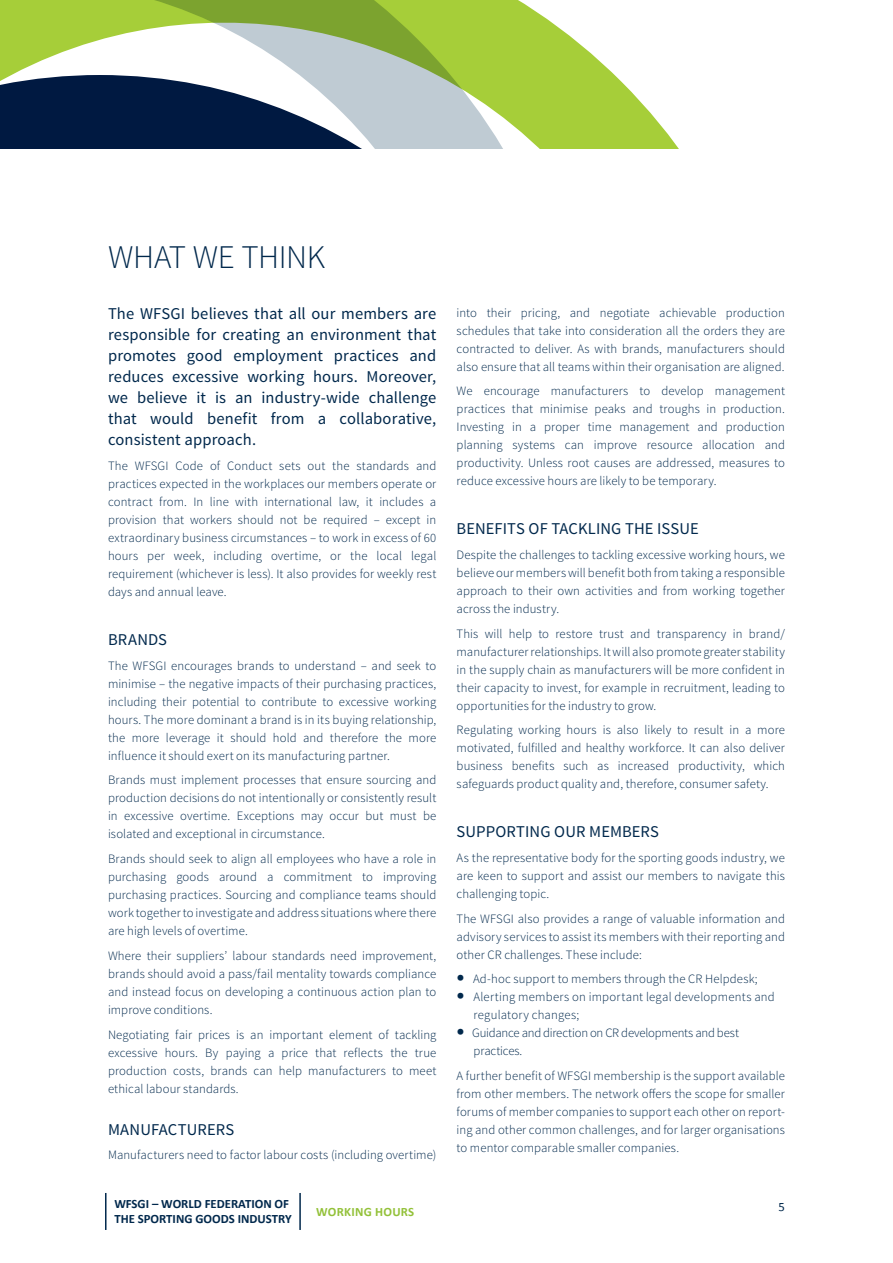
<style>
.page{position:relative;width:893px;height:1263px;background:#fff}
.page>*{position:absolute;margin:0;border:0;box-sizing:border-box;transform-origin:0 0}
._02_Innenseiten_Titl{font:300 33px "Source Sans Pro";letter-spacing:-.015em;color:#00284c}
.Intro_Copy{font:16.5px/21px "Source Sans Pro";letter-spacing:.01em;color:#00284c;text-align:justify}
._02_Text{font:16.5px "Source Sans Pro";letter-spacing:.005em;color:#00284c}
._02_Subtitle{font:16.5px "Source Sans Pro";letter-spacing:.005em;color:#00284c}
._02_Text-2{font:300 12.75px/18px "Source Sans Pro";letter-spacing:.01em;color:#00284c;text-align:justify}
._02_Text-3{font:300 12.75px/18px "Source Sans Pro";letter-spacing:-.015em;color:#00284c}
.t1{font:700 12.75px/15px "Calibri";color:#00284c}
.t2{font:700 12.75px "Calibri";letter-spacing:.02em;color:#93c139}
.t3{font:12.75px "Calibri";color:#00284c}
.s1{font-family:"Calibri";font-weight:700;font-size:16.5px}
</style>
<div class="page">
<hr style="left:105px;top:1193px;width:2px;height:37px;background:#00284c">
<hr style="left:299px;top:1193px;width:2px;height:37px;background:#00284c">
<svg style="left:0;top:0;width:679px;height:149px"></svg>
<p class="_02_Innenseiten_Titl" style="left:108px;top:237px;width:219px">WHAT WE THINK</p>
<p class="Intro_Copy" style="left:108px;top:304px;width:330px">The WFSGI believes that all our members are responsible for creating an environment that promotes good employment practices and reduces excessive working hours. Moreover, we believe it is an industry-wide challenge that would benefit from a collaborative, consistent approach.</p>
<p class="_02_Text-2" style="left:108px;top:457px;width:330px">The WFSGI Code of Conduct sets out the standards and practices expected in the workplaces our members operate or contract from. In line with international law, it includes a provision that workers should not be required – except in extraordinary business circumstances – to work in excess of 60 hours per week, including overtime, or the local legal requirement (whichever is less). It also provides for weekly rest days and annual leave.</p>
<p class="_02_Text" style="left:108px;top:629px;width:61px">BRANDS</p>
<p class="_02_Text-2" style="left:108px;top:656px;width:330px">The WFSGI encourages brands to understand – and seek to minimise – the negative impacts of their purchasing practices, including their potential to contribute to excessive working hours. The more dominant a brand is in its buying relationship, the more leverage it should hold and therefore the more influence it should exert on its manufacturing partner.</p>
<p class="_02_Text-2" style="left:108px;top:771px;width:330px">Brands must implement processes that ensure sourcing and production decisions do not intentionally or consistently result in excessive overtime. Exceptions may occur but must be isolated and exceptional in circumstance.</p>
<p class="_02_Text-2" style="left:108px;top:850px;width:330px">Brands should seek to align all employees who have a role in purchasing goods around a commitment to improving purchasing practices. Sourcing and compliance teams should work together to investigate and address situations where there are high levels of overtime.</p>
<p class="_02_Text-2" style="left:108px;top:947px;width:330px">Where their suppliers’ labour standards need improvement, brands should avoid a pass/fail mentality towards compliance and instead focus on developing a continuous action plan to improve conditions.</p>
<p class="_02_Text-2" style="left:108px;top:1025px;width:330px">Negotiating fair prices is an important element of tackling excessive hours. By paying a price that reflects the true production costs, brands can help manufacturers to meet ethical labour standards.</p>
<p class="_02_Subtitle" style="left:108px;top:1119px;width:128px">MANUFACTURERS</p>
<p class="_02_Text-2" style="left:108px;top:1146px;width:330px">Manufacturers need to factor labour costs (including overtime)</p>
<p class="t1" style="left:114px;top:1196px;width:179px">WFSGI – WORLD FEDERATION OF<br>THE SPORTING GOODS INDUSTRY</p>
<p class="t2" style="left:316px;top:1204px;width:100px">WORKING HOURS</p>
<p class="_02_Text-2" style="left:457px;top:303px;width:330px">into their pricing, and negotiate achievable production schedules that take into consideration all the orders they are contracted to deliver. As with brands, manufacturers should also ensure that all teams within their organisation are aligned.</p>
<p class="_02_Text-2" style="left:457px;top:382px;width:330px">We encourage manufacturers to develop management practices that minimise peaks and troughs in production.<br>Investing in a proper time management and production planning systems can improve resource allocation and productivity. Unless root causes are addressed, measures to reduce excessive hours are likely to be temporary.</p>
<p class="_02_Text" style="left:457px;top:518px;width:244px">BENEFITS OF TACKLING THE ISSUE</p>
<p class="_02_Text-2" style="left:457px;top:546px;width:330px">Despite the challenges to tackling excessive working hours, we believe our members will benefit both from taking a responsible approach to their own activities and from working together across the industry.</p>
<p class="_02_Text-2" style="left:457px;top:624px;width:330px">This will help to restore trust and transparency in brand/ manufacturer relationships. It will also promote greater stability in the supply chain as manufacturers will be more confident in their capacity to invest, for example in recruitment, leading to opportunities for the industry to grow.</p>
<p class="_02_Text-2" style="left:457px;top:721px;width:330px">Regulating working hours is also likely to result in a more motivated, fulfilled and healthy workforce. It can also deliver business benefits such as increased productivity, which safeguards product quality and, therefore, consumer safety.</p>
<p class="_02_Text" style="left:457px;top:821px;width:204px">SUPPORTING OUR MEMBERS</p>
<p class="_02_Text-2" style="left:457px;top:849px;width:330px">As the representative body for the sporting goods industry, we are keen to support and assist our members to navigate this challenging topic.</p>
<p class="_02_Text-2" style="left:457px;top:909px;width:330px">The WFSGI also provides a range of valuable information and advisory services to assist its members with their reporting and other CR challenges. These include:</p>
<p class="_02_Text-2" style="left:457px;top:970px;width:303px"><span class="s1">•</span> Ad-hoc support to members through the CR Helpdesk;</p>
<p class="_02_Text-2" style="left:474px;top:988px;width:303px;text-indent:-17px"><span class="s1">•</span> Alerting members on important legal developments and regulatory changes;</p>
<p class="_02_Text-3" style="left:474px;top:1024px;width:267px;text-indent:-17px"><span class="s1">•</span> Guidance and direction on CR developments and best practices.</p>
<p class="_02_Text-2" style="left:457px;top:1067px;width:330px">A further benefit of WFSGI membership is the support available from other members. The network offers the scope for smaller forums of member companies to support each other on report&shy;ing and other common challenges, and for larger organisations to mentor comparable smaller companies.</p>
<p class="t3" style="left:778px;top:1199px;width:8px">5</p>
</div>
